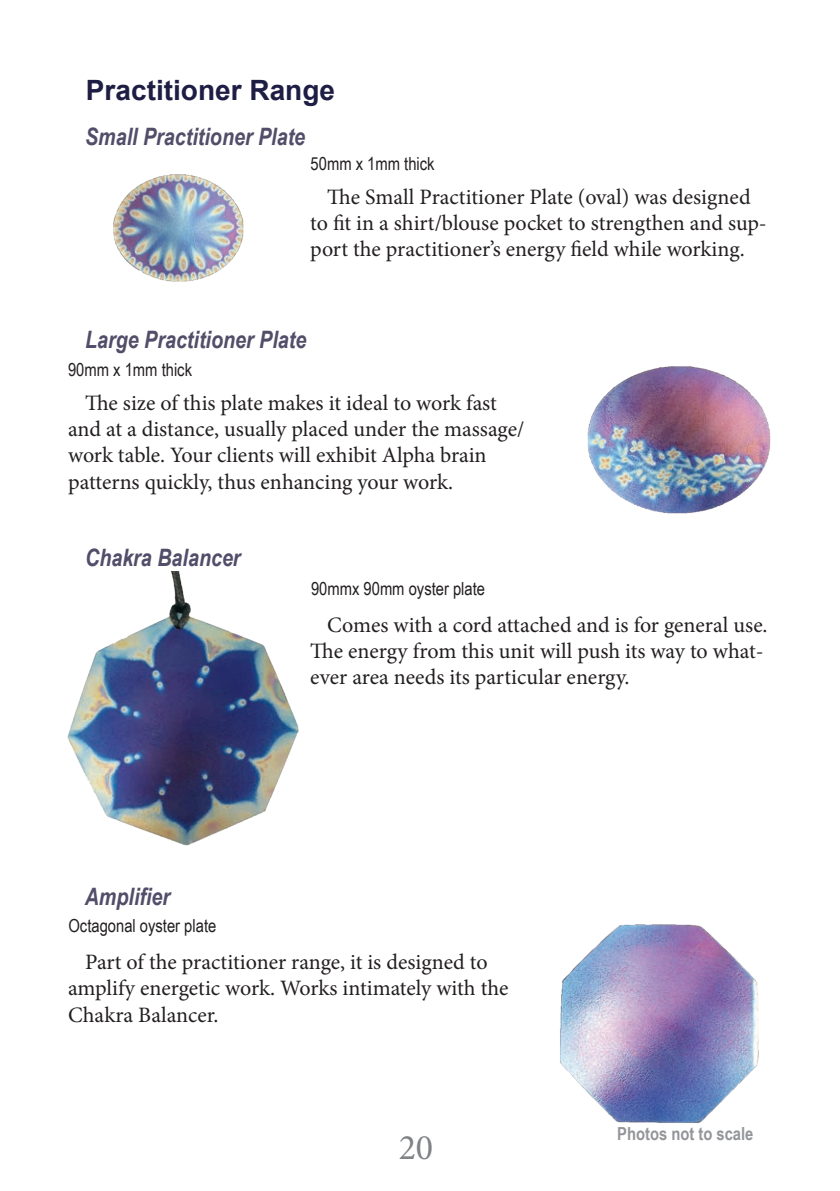
<style>
.page{position:relative;width:840px;height:1191px;background:#fff}
.page>*{position:absolute;margin:0;border:0;box-sizing:border-box;transform-origin:0 0}
.t1{font:36px "Minion Pro";color:#808285}
.t2{font:700 28px "Arial";color:#1e1e44}
.t3{font:italic 700 24px "Arial Narrow";color:#524d69}
.t4{font:22px/26.4px "Minion Pro";color:#231f20}
.t5{font:18px "Arial Narrow";color:#231f20}
.t6{font:700 18px "Arial Narrow";color:#939598}
</style>
<div class="page">
<img style="left:113px;top:174px;width:131px;height:108px">
<img style="left:587px;top:366px;width:184px;height:148px">
<img style="left:67px;top:571px;width:232px;height:275px">
<img style="left:560px;top:924px;width:199px;height:199px">
<p class="t2" style="left:86px;top:71px;width:250px">Practitioner Range</p>
<p class="t3" style="left:85px;top:122px;width:221px">Small Practitioner Plate</p>
<p class="t5" style="left:310px;top:150px;width:125px">50mm x 1mm thick</p>
<p class="t4" style="left:310px;top:183px;width:458px;text-indent:17px">The Small Practitioner Plate (oval) was designed to fit in a shirt/blouse pocket to strengthen and sup&shy;port the practitioner’s energy field while working.</p>
<p class="t3" style="left:85px;top:325px;width:222px">Large Practitioner Plate</p>
<p class="t5" style="left:68px;top:356px;width:125px">90mm x 1mm thick</p>
<p class="t4" style="left:68px;top:389px;width:457px;text-indent:17px">The size of this plate makes it ideal to work fast and at a distance, usually placed under the massage/ work table. Your clients will exhibit Alpha brain patterns quickly, thus enhancing your work.</p>
<p class="t3" style="left:85px;top:543px;width:157px">Chakra Balancer</p>
<p class="t5" style="left:311px;top:575px;width:175px">90mmx 90mm oyster plate</p>
<p class="t4" style="left:310px;top:611px;width:458px;text-indent:17px">Comes with a cord attached and is for general use.<br>The energy from this unit will push its way to what&shy;ever area needs its particular energy.</p>
<p class="t3" style="left:85px;top:882px;width:87px">Amplifier</p>
<p class="t5" style="left:68px;top:912px;width:149px">Octagonal oyster plate</p>
<p class="t4" style="left:68px;top:948px;width:442px;text-indent:17px">Part of the practitioner range, it is designed to amplify energetic work. Works intimately with the<br>Chakra Balancer.</p>
<h1 class="t1" style="left:398px;top:1123px;width:36px">20</h1>
<p class="t6" style="left:616px;top:1123px;width:138px">Photos not to scale</p>
</div>
